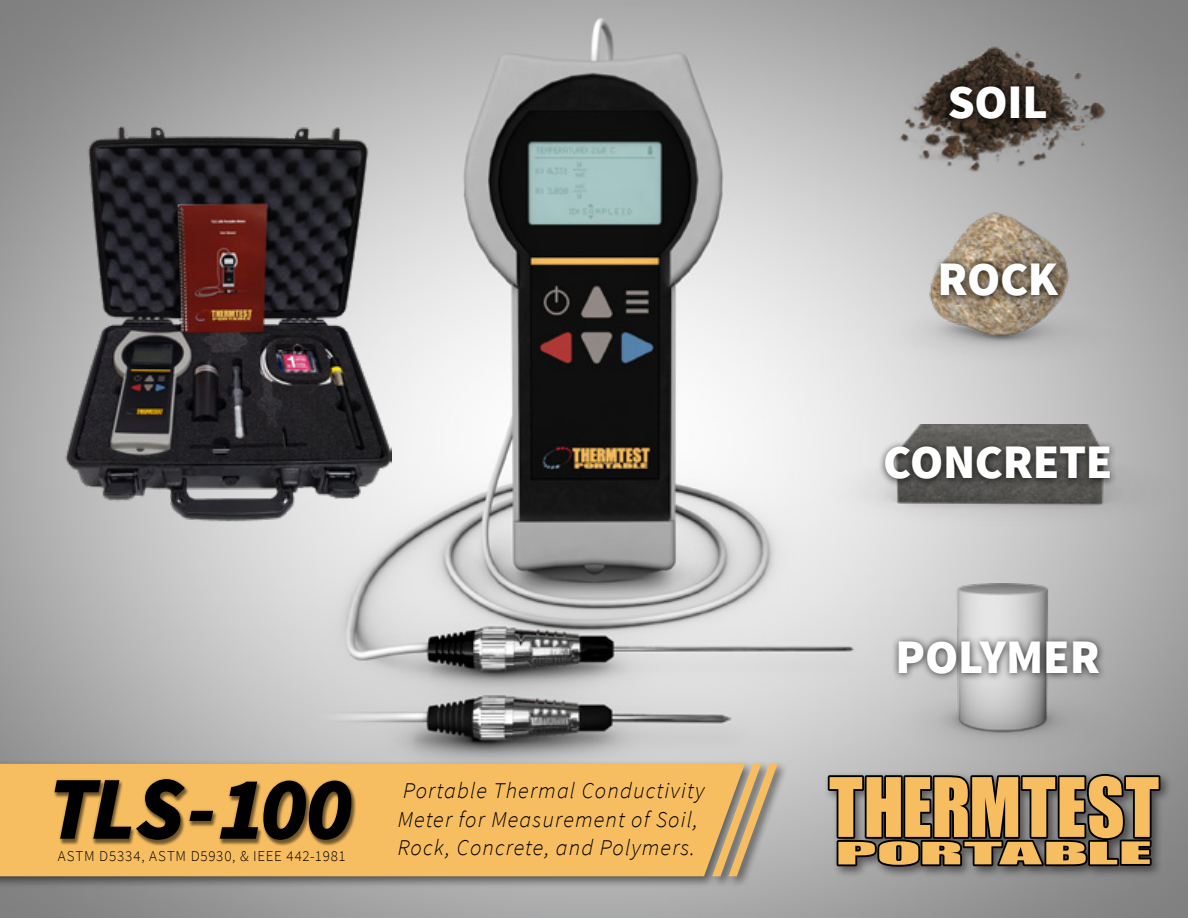
<style>
.page{position:relative;width:1188px;height:918px;background:#fff}
.page>*{position:absolute;margin:0;border:0;box-sizing:border-box;transform-origin:0 0}
.t1{font:italic 900 90px "Source Sans Pro";letter-spacing:-.035em;color:#000}
.t2{font:900 48px "Source Sans Pro";letter-spacing:-.005em;color:#fff}
.t3{font:italic 300 22.5px/28.5px "Source Sans Pro";letter-spacing:.05em;color:#000}
.t4{font:300 15px "Source Sans Pro";letter-spacing:.055em;color:#000}
</style>
<div class="page">
<img style="left:0;top:0;width:1188px;height:918px">
<div style="left:0;top:759px;width:788px;height:129px;background:#000;opacity:.5"></div>
<div style="left:0;top:764px;width:712px;height:112px;background:#f7be61"></div>
<svg style="left:712px;top:764px;width:66px;height:112px"></svg>
<div style="left:54px;top:779px;width:302px;height:66px;background:#000;opacity:.5"></div>
<div style="left:52px;top:776px;width:302px;height:67px;background:#000;opacity:.25"></div>
<img style="left:881px;top:32px;width:245px;height:147px">
<div style="left:942px;top:78px;width:112px;height:49px;background:#000;opacity:.75"></div>
<img style="left:861px;top:209px;width:304px;height:170px">
<img style="left:815px;top:425px;width:373px;height:114px">
<div style="left:933px;top:256px;width:133px;height:48px;background:#000;opacity:.75"></div>
<div style="left:877px;top:439px;width:241px;height:48px;background:#000;opacity:.75"></div>
<img style="left:851px;top:584px;width:304px;height:173px">
<div style="left:891px;top:634px;width:215px;height:48px;background:#000;opacity:.75"></div>
<div style="left:823px;top:769px;width:349px;height:109px;background:#000;opacity:.5"></div>
<svg style="left:828px;top:774px;width:332px;height:93px"></svg>
<img style="left:64px;top:127px;width:328px;height:396px">
<h1 class="t1" style="left:47px;top:751px;width:307px">TLS-100</h1>
<p class="t3" style="left:398px;top:776px;width:308px">Portable Thermal Conductivity<br>Meter for Measurement of Soil,<br>Rock, Concrete, and Polymers.</p>
<p class="t4" style="left:58px;top:847px;width:289px">ASTM D5334, ASTM D5930, &amp; IEEE 442-1981</p>
<h2 class="t2" style="left:948px;top:71px;width:102px">SOIL</h2>
<h2 class="t2" style="left:938px;top:248px;width:122px">ROCK</h2>
<h2 class="t2" style="left:883px;top:431px;width:231px">CONCRETE</h2>
<h2 class="t2" style="left:896px;top:626px;width:206px">POLYMER</h2>
</div>
